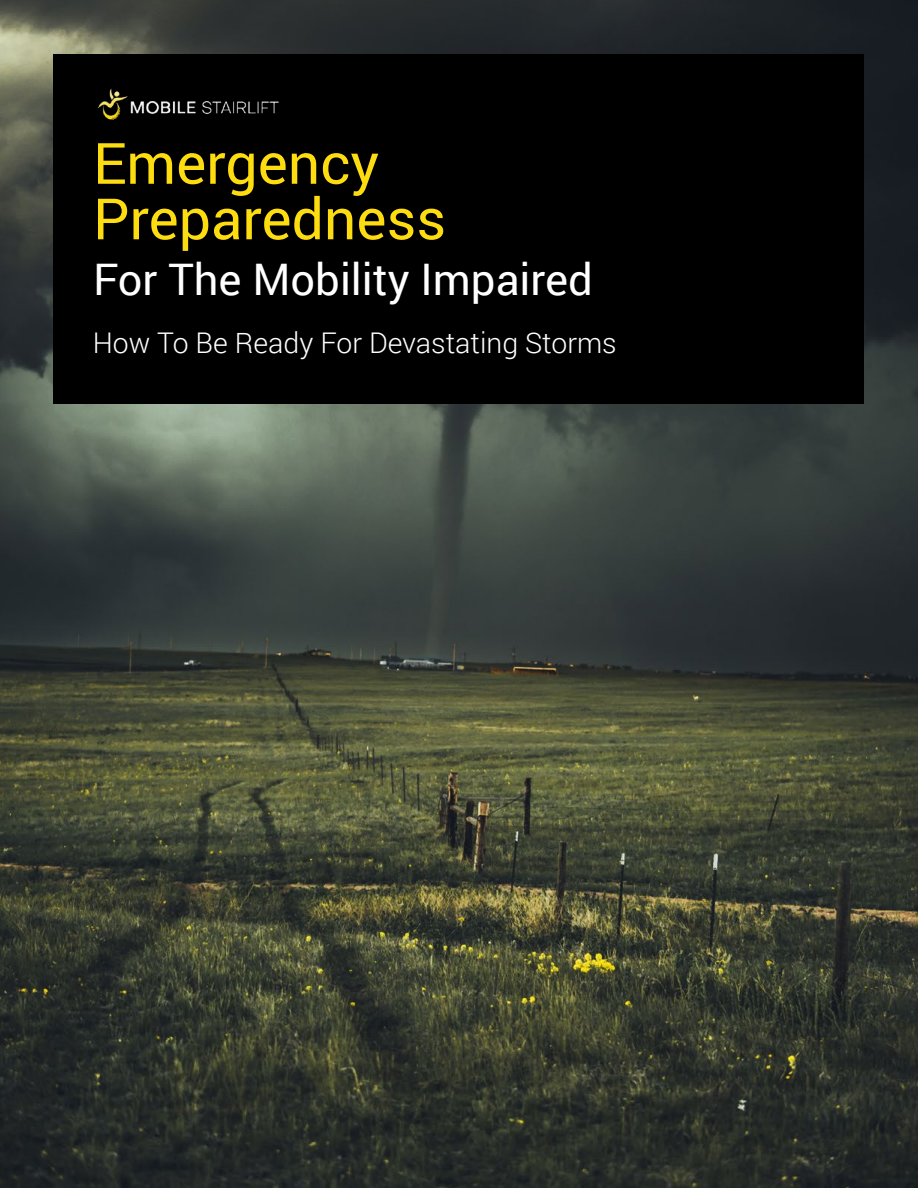
<style>
.page{position:relative;width:918px;height:1188px;background:#fff}
.page>*{position:absolute;margin:0;border:0;box-sizing:border-box;transform-origin:0 0}
.t1{font:57px/55.5px "Roboto";color:#fddd10}
.t2{font:43.5px "Roboto";color:#fff}
.t3{font:300 28.5px "Roboto";color:#fff}
</style>
<div class="page">
<img style="left:0;top:0;width:918px;height:1188px">
<div style="left:54px;top:54px;width:810px;height:349px;background:#000"></div>
<img style="left:97px;top:89px;width:182px;height:31px">
<h1 class="t1" style="left:93px;top:134px;width:355px">Emergency<br>Preparedness</h1>
<h2 class="t2" style="left:93px;top:249px;width:501px">For The Mobility Impaired</h2>
<p class="t3" style="left:93px;top:323px;width:526px">How To Be Ready For Devastating Storms</p>
</div>
